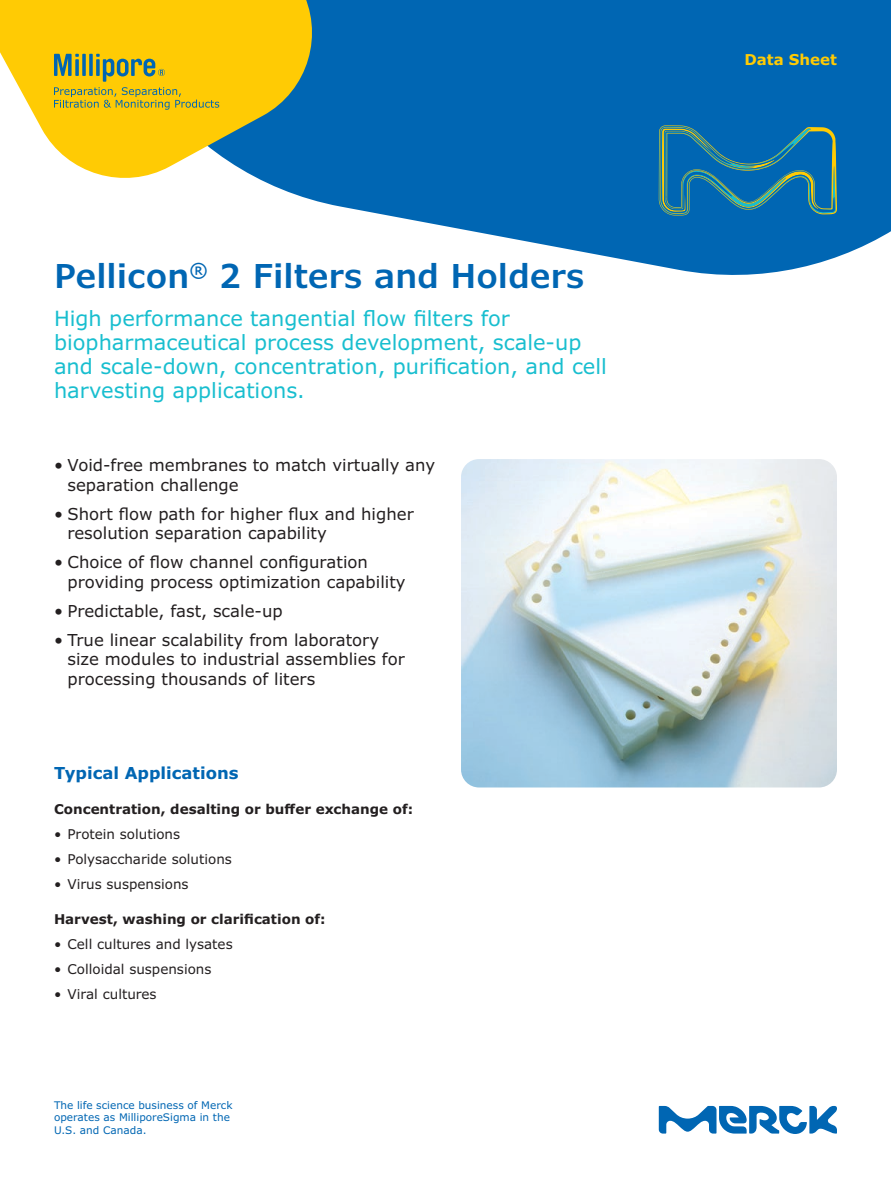
<style>
.page{position:relative;width:891px;height:1188px;background:#fff}
.page>*{position:absolute;margin:0;border:0;box-sizing:border-box;transform-origin:0 0}
.t1{font:600 33px "Verdana Pro";color:#0066b3}
.t2{font:21px/24px "Verdana Pro";color:#18becf}
.t3{font:16.5px/19.8px "Verdana Pro";color:#231f20}
.t4{font:700 16.5px "Verdana Pro";color:#0066b3}
.t5{font:700 15px "Verdana Pro";color:#ffcb04}
.t6{font:13.5px "Verdana Pro";color:#231f20}
.t7{font:700 13.5px "Verdana Pro";color:#231f20}
.t8{font:10.5px/12.6px "Verdana Pro";color:#0066b3}
</style>
<div class="page">
<img style="left:461px;top:459px;width:376px;height:329px">
<svg style="left:286px;top:0;width:605px;height:275px;background:#217abc"></svg>
<svg style="left:659px;top:125px;width:178px;height:90px;background:#1b74a1"></svg>
<svg style="left:0;top:0;width:322px;height:191px;fill:#ffcb04"></svg>
<svg style="left:54px;top:54px;width:165px;height:56px;background:#ceb725"></svg>
<svg style="left:659px;top:1106px;width:178px;height:28px"></svg>
<h1 class="t1" style="left:54px;top:255px;width:532px">Pellicon<sup>®</sup> 2 Filters and Holders</h1>
<p class="t2" style="left:54px;top:306px;width:554px">High performance tangential flow filters for biopharmaceutical process development, scale-up and scale-down, concentration, purification, and cell harvesting applications.</p>
<p class="t3" style="left:67px;top:455px;width:369px;text-indent:-13px">• Void‑free membranes to match virtually any separation challenge</p>
<p class="t3" style="left:67px;top:504px;width:348px;text-indent:-13px">• Short flow path for higher flux and higher resolution separation capability</p>
<p class="t3" style="left:67px;top:553px;width:340px;text-indent:-13px">• Choice of flow channel configuration providing process optimization capability</p>
<p class="t3" style="left:54px;top:601px;width:230px">• Predictable, fast, scale‑up</p>
<p class="t3" style="left:67px;top:630px;width:339px;text-indent:-13px">• True linear scalability from laboratory size modules to industrial assemblies for processing thousands of liters</p>
<p class="t4" style="left:54px;top:763px;width:186px">Typical Applications</p>
<p class="t7" style="left:54px;top:800px;width:361px">Concentration, desalting or buffer exchange of:</p>
<p class="t6" style="left:54px;top:825px;width:128px">• Protein solutions</p>
<p class="t6" style="left:54px;top:851px;width:179px">• Polysaccharide solutions</p>
<p class="t6" style="left:54px;top:876px;width:136px">• Virus suspensions</p>
<p class="t7" style="left:54px;top:910px;width:273px">Harvest, washing or clarification of:</p>
<p class="t6" style="left:54px;top:936px;width:180px">• Cell cultures and lysates</p>
<p class="t6" style="left:54px;top:961px;width:159px">• Colloidal suspensions</p>
<p class="t6" style="left:54px;top:986px;width:104px">• Viral cultures</p>
<p class="t8" style="left:54px;top:1099px;width:180px">The life science business of Merck operates as MilliporeSigma in the<br>U.S. and Canada.</p>
<p class="t5" style="left:744px;top:50px;width:94px">Data Sheet</p>
</div>
